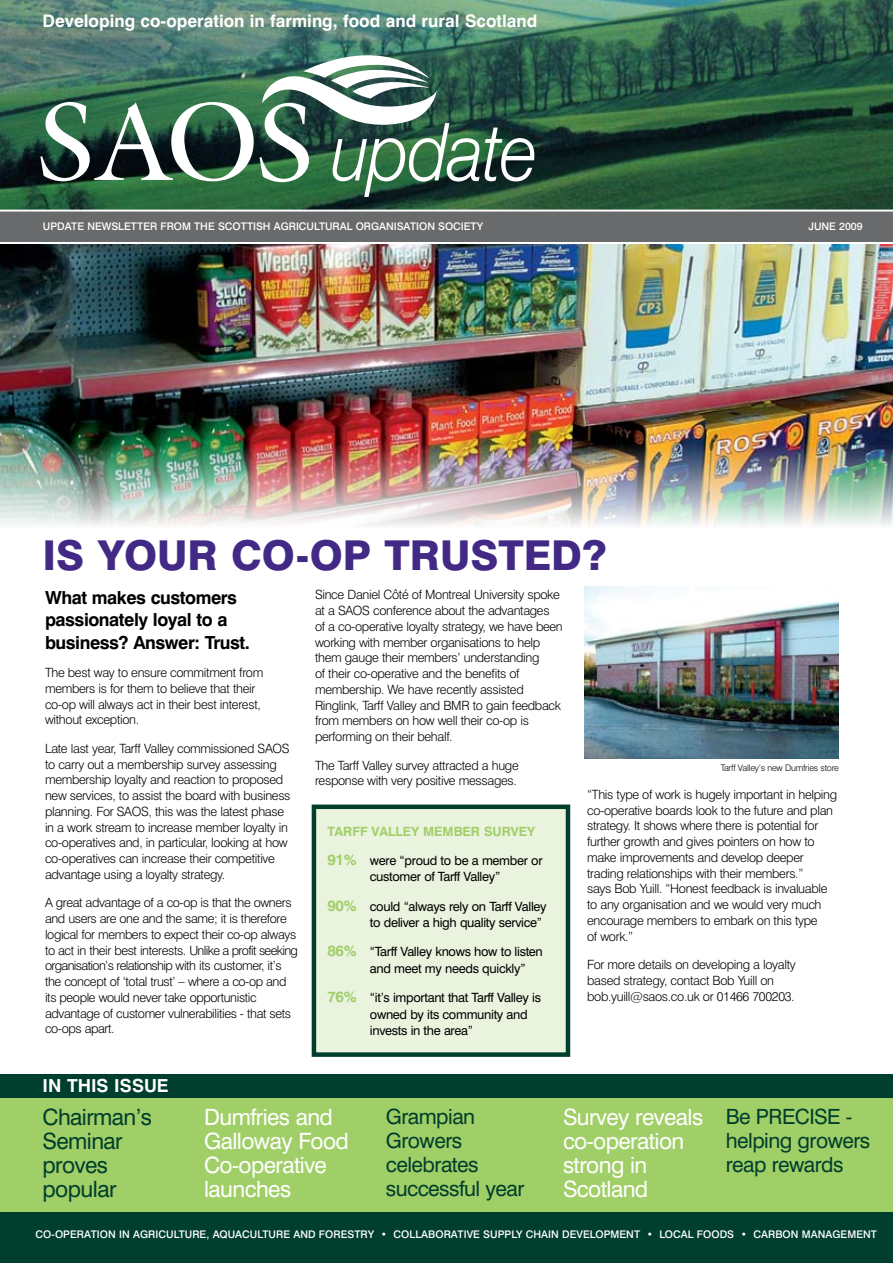
<style>
.page{position:relative;width:893px;height:1263px;background:#fff}
.page>*{position:absolute;margin:0;border:0;box-sizing:border-box;transform-origin:0 0}
.t1{font:italic 300 79.65px "Swiss 721 BT";letter-spacing:-.02em;color:#fff;scale:.9 1}
.t2{font:800 41.25px "Swiss 721 BT";color:#412985}
.t3{font:22.5px/24px "Swiss 721 BT";letter-spacing:-.025em;color:#fff}
.t4{font:22.5px/24px "Swiss 721 BT";letter-spacing:-.025em;color:#003f2d}
.t5{font:21px/24px "Swiss 721 BT";letter-spacing:-.025em;color:#003f2d}
.t6{font:700 18px/22.5px "Swiss 721 BT";letter-spacing:-.025em;color:#000}
.t7{font:700 18px "Swiss 721 BT";color:#fff}
.t8{font:700 17.25px "Swiss 721 BT";color:#fff}
.t9{font:300 12.75px/15.8px "Swiss 721 BT";letter-spacing:-.025em;color:#000}
.t10{font:12.75px/16.5px "Swiss 721 BT";letter-spacing:-.025em;color:#000}
.t11{font:700 12.75px "Swiss 721 BT";color:#a0ce67}
.t12{font:500 10.5px "Swiss 721 BT";letter-spacing:.005em;color:#fff}
.t13{font:300 9px "Swiss 721 BT";letter-spacing:-.025em;color:#000}
.s1{font-weight:700;font-size:15px;color:#a0ce67}
</style>
<div class="page">
<div style="left:0;top:1096px;width:893px;height:122px;background:#a0ce67"></div>
<img style="left:0;top:244px;width:893px;height:281px">
<img style="left:0;top:0;width:893px;height:210px">
<svg style="left:40px;top:102px;width:214px;height:79px"></svg>
<svg style="left:260px;top:36px;width:177px;height:146px"></svg>
<div style="left:0;top:210px;width:893px;height:32px;background:#696a6c"></div>
<hr style="left:0;top:210px;width:893px;height:2px;background:#fff">
<div style="left:0;top:1213px;width:893px;height:50px;background:#003f2d"></div>
<div style="left:0;top:1074px;width:893px;height:23px;background:#003f2d"></div>
<img style="left:585px;top:587px;width:254px;height:171px">
<div style="left:312px;top:804px;width:258px;height:253px;background:#e9f3dd;border:4px solid #003f2d"></div>
<h3 class="t8" style="left:43px;top:10px;width:496px">Developing co-operation in farming, food and rural Scotland</h3>
<h1 class="t1" style="left:331px;top:104px;width:232px">update</h1>
<p class="t12" style="left:43px;top:220px;width:30px">UP DATE</p>
<p class="t12" style="left:87px;top:220px;width:45px">NEWSLETTER</p>
<p class="t12" style="left:161px;top:220px;width:9px">FROM</p>
<p class="t12" style="left:194px;top:220px;width:32px">THE SCOTTIS</p>
<p class="t12" style="left:263px;top:220px;width:19px">H AGRICU</p>
<p class="t12" style="left:314px;top:220px;width:13px">LTURA</p>
<p class="t12" style="left:347px;top:220px;width:18px">L ORGA</p>
<p class="t12" style="left:386px;top:220px;width:15px">NISATIO</p>
<p class="t12" style="left:427px;top:220px;width:19px">N SOCIET</p>
<p class="t12" style="left:477px;top:220px;width:8px">Y</p>
<p class="t12" style="left:808px;top:220px;width:56px">JUNE 2009</p>
<h2 class="t2" style="left:43px;top:530px;width:566px">IS YOUR CO-OP TRUSTED?</h2>
<h3 class="t6" style="left:45px;top:586px;width:206px">What makes customers passionately loyal to a business? Answer: Trust.</h3>
<p class="t9" style="left:45px;top:665px;width:220px">The best way to ensure commitment from members is for them to believe that their co-op will always act in their best interest, without exception.</p>
<p class="t9" style="left:45px;top:740px;width:247px">Late last year, Tarff Valley commissioned SAOS to carry out a membership survey assessing membership loyalty and reaction to proposed new services, to assist the board with business planning. For SAOS, this was the latest phase in a work stream to increase member loyalty in co-operatives and, in particular, looking at how co-operatives can increase their competitive advantage using a loyalty strategy.</p>
<p class="t9" style="left:45px;top:895px;width:254px">A great advantage of a co-op is that the owners and users are one and the same; it is therefore logical for members to expect their co-op always to act in their best interests. Unlike a profit seeking organisation’s relationship with its customer, it’s the concept of ‘total trust’ – where a co-op and its people would never take opportunistic advantage of customer vulnerabilities - that sets co-ops apart.</p>
<h3 class="t7" style="left:43px;top:1075px;width:114px">IN THIS ISSUE</h3>
<p class="t9" style="left:315px;top:587px;width:249px">Since Daniel Côté of Montreal University spoke at a SAOS conference about the advantages of a co-operative loyalty strategy, we have been working with member organisations to help them gauge their members’ understanding<br>of their co-operative and the benefits of membership. We have recently assisted Ringlink, Tarff Valley and BMR to gain feedback from members on how well their co-op is performing on their behalf.</p>
<p class="t9" style="left:315px;top:757px;width:205px">The Tarff Valley survey attracted a huge response with very positive messages.</p>
<p class="t11" style="left:327px;top:823px;width:209px">Tarff Valley Member Survey</p>
<p class="t10" style="left:327px;top:852px;width:217px;text-align:center"><span class="s1">91%</span> were “proud to be a member or customer of Tarff Valley”</p>
<p class="t10" style="left:370px;top:898px;width:178px;text-indent:-43px"><span class="s1">90%</span> could “always rely on Tarff Valley to deliver a high quality service”</p>
<p class="t10" style="left:370px;top:943px;width:174px;text-indent:-43px"><span class="s1">86%</span> “Tarff Valley knows how to listen and meet my needs quickly”</p>
<p class="t10" style="left:370px;top:989px;width:173px;text-indent:-43px"><span class="s1">76%</span> “it’s important that Tarff Valley is owned by its community and invests in the area”</p>
<p class="t13" style="left:721px;top:762px;width:120px">Tarff Valley’s new Dumfries store</p>
<p class="t9" style="left:587px;top:786px;width:251px">“This type of work is hugely important in helping co-operative boards look to the future and plan strategy. It shows where there is potential for further growth and gives pointers on how to make improvements and develop deeper trading relationships with their members.”<br>says Bob Yuill. “Honest feedback is invaluable to any organisation and we would very much encourage members to embark on this type<br>of work.”</p>
<p class="t9" style="left:587px;top:957px;width:210px">For more details on developing a loyalty based strategy, contact Bob Yuill on bob.yuill@saos.co.uk or 01466 700203.</p>
<h3 class="t4" style="left:43px;top:1105px;width:111px">Chairman’s<br>Seminar proves popular</h3>
<h3 class="t3" style="left:204px;top:1105px;width:146px">Dumfries and<br>Galloway Food<br>Co-operative launches</h3>
<h3 class="t5" style="left:386px;top:1104px;width:140px">Grampian<br>Growers celebrates successful year</h3>
<h3 class="t5" style="left:726px;top:1104px;width:146px">Be PRECISE - helping growers reap rewards</h3>
<h3 class="t3" style="left:563px;top:1105px;width:142px">Survey reveals co-operation strong in<br>Scotland</h3>
<p class="t12" style="left:36px;top:1227px;width:843px">CO-OPERATION IN AGRICULTURE, AQUACULTURE AND FORESTRY • COLLABORATIVE SUPPLY CHAIN DEVELOPMENT • LOCAL FOODS • CARBON MANAGEMENT</p>
</div>
